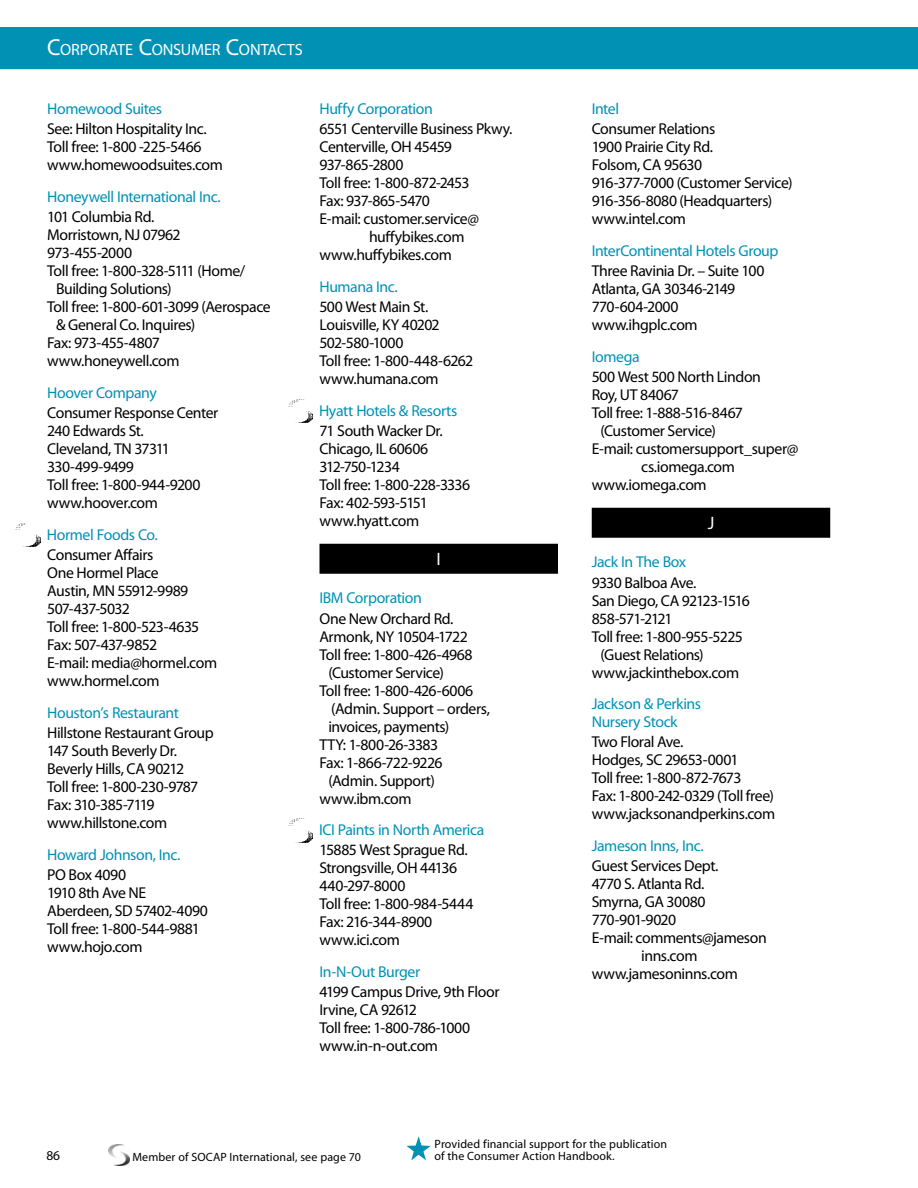
<style>
.page{position:relative;width:918px;height:1188px;background:#fff}
.page>*{position:absolute;margin:0;border:0;box-sizing:border-box;transform-origin:0 0}
.t1{font:18px "Myriad Pro";color:#fff}
.t2{font:16.35px "Myriad Pro";letter-spacing:-.005em;color:#fff}
.t3{font:15.75px/18px "Myriad Pro";letter-spacing:-.03em;color:#000}
.t4{font:15.75px/18px "Myriad Pro";letter-spacing:-.025em;color:#0091b5}
.t5{font:15.75px "Myriad Pro";letter-spacing:-.05em;color:#000}
.t6{font:15.75px "Myriad Pro";letter-spacing:-.06em;color:#000}
.t7{font:13.5px "Myriad Pro";color:#000}
.t8{font:12px/12px "Myriad Pro";letter-spacing:.01em;color:#000}
.s1{font-size:23.25px}
</style>
<div class="page">
<img style="left:108px;top:1144px;width:21px;height:22px">
<svg style="left:406px;top:1136px;width:25px;height:24px"></svg>
<div style="left:0;top:27px;width:918px;height:42px;background:#0091b5"></div>
<img style="left:16px;top:523px;width:24px;height:24px">
<div style="left:320px;top:544px;width:238px;height:30px;background:#000"></div>
<img style="left:288px;top:399px;width:24px;height:24px">
<img style="left:288px;top:818px;width:24px;height:24px">
<div style="left:592px;top:508px;width:238px;height:30px;background:#000"></div>
<p class="t2" style="left:47px;top:39px;width:257px"><span class="s1">C</span>ORPORATE <span class="s1">C</span>ONSUMER <span class="s1">C</span>ONTACTS</p>
<p class="t4" style="left:47px;top:99px;width:116px">Homewood Suites</p>
<p class="t3" style="left:47px;top:120px;width:177px">See: Hilton Hospitality Inc.<br>Toll free: 1-800 -225-5466 www.homewoodsuites.com</p>
<p class="t4" style="left:47px;top:187px;width:175px">Honeywell International Inc.</p>
<p class="t3" style="left:47px;top:208px;width:109px">101 Columbia Rd.</p>
<p class="t3" style="left:47px;top:226px;width:135px">Morristown, NJ 07962</p>
<p class="t3" style="left:47px;top:244px;width:86px">973-455-2000</p>
<p class="t3" style="left:47px;top:262px;width:200px">Toll free: 1-800-328-5111 (Home/</p>
<p class="t3" style="left:56px;top:280px;width:117px">Building Solutions)</p>
<p class="t3" style="left:47px;top:298px;width:225px">Toll free: 1-800-601-3099 (Aerospace</p>
<p class="t3" style="left:56px;top:316px;width:141px">&amp; General Co. Inquires)</p>
<p class="t3" style="left:47px;top:334px;width:114px">Fax: 973-455-4807</p>
<p class="t3" style="left:47px;top:352px;width:134px">www.honeywell.com</p>
<p class="t4" style="left:47px;top:383px;width:111px">Hoover Company</p>
<p class="t3" style="left:47px;top:404px;width:173px">Consumer Response Center<br>240 Edwards St.<br>Cleveland, TN 37311<br>330-499-9499<br>Toll free: 1-800-944-9200 www.hoover.com</p>
<p class="t4" style="left:47px;top:525px;width:112px">Hormel Foods Co.</p>
<p class="t3" style="left:47px;top:546px;width:171px">Consumer Affairs<br>One Hormel Place<br>Austin, MN 55912-9989<br>507-437-5032<br>Toll free: 1-800-523-4635<br>Fax: 507-437-9852<br>E-mail: media@hormel.com www.hormel.com</p>
<p class="t4" style="left:47px;top:703px;width:133px">Houston’s Restaurant</p>
<p class="t3" style="left:47px;top:724px;width:168px">Hillstone Restaurant Group<br>147 South Beverly Dr.<br>Beverly Hills, CA 90212<br>Toll free: 1-800-230-9787<br>Fax: 310-385-7119 www.hillstone.com</p>
<p class="t4" style="left:47px;top:845px;width:135px">Howard Johnson, Inc.</p>
<p class="t3" style="left:47px;top:866px;width:162px">PO Box 4090<br>1910 8th Ave NE<br>Aberdeen, SD 57402-4090<br>Toll free: 1-800-544-9881 www.hojo.com</p>
<p class="t4" style="left:320px;top:99px;width:115px">Huffy Corporation</p>
<p class="t3" style="left:320px;top:120px;width:195px">6551 Centerville Business Pkwy.</p>
<p class="t3" style="left:320px;top:138px;width:134px">Centerville, OH 45459</p>
<p class="t3" style="left:320px;top:156px;width:86px">937-865-2800</p>
<p class="t3" style="left:320px;top:174px;width:152px">Toll free: 1-800-872-2453</p>
<p class="t5" style="left:320px;top:191px;width:112px">Fax: 937-865-5470</p>
<p class="t3" style="left:320px;top:210px;width:161px">E-mail: customer.service@</p>
<p class="t3" style="left:369px;top:228px;width:97px">huffybikes.com</p>
<p class="t3" style="left:320px;top:246px;width:134px">www.huffybikes.com</p>
<p class="t4" style="left:320px;top:277px;width:80px">Humana Inc.</p>
<p class="t3" style="left:320px;top:298px;width:155px">500 West Main St.<br>Louisville, KY 40202<br>502-580-1000<br>Toll free: 1-800-448-6262 www.humana.com</p>
<p class="t4" style="left:319px;top:401px;width:140px">Hyatt Hotels &amp; Resorts</p>
<p class="t3" style="left:320px;top:422px;width:152px">71 South Wacker Dr.<br>Chicago, IL 60606<br>312-750-1234<br>Toll free: 1-800-228-3336<br>Fax: 402-593-5151 www.hyatt.com</p>
<p class="t1" style="left:437px;top:548px;width:6px">I</p>
<p class="t4" style="left:320px;top:589px;width:104px">IBM Corporation</p>
<p class="t3" style="left:320px;top:609px;width:136px">One New Orchard Rd.</p>
<p class="t3" style="left:320px;top:627px;width:150px">Armonk, NY 10504-1722</p>
<p class="t3" style="left:320px;top:645px;width:155px">Toll free: 1-800-426-4968</p>
<p class="t3" style="left:328px;top:663px;width:117px">(Customer Service)</p>
<p class="t3" style="left:320px;top:681px;width:155px">Toll free: 1-800-426-6006</p>
<p class="t3" style="left:331px;top:699px;width:160px">(Admin. Support – orders,</p>
<p class="t3" style="left:328px;top:717px;width:123px">invoices, payments)</p>
<p class="t3" style="left:320px;top:735px;width:120px">TTY: 1-800-26-3383</p>
<p class="t3" style="left:320px;top:753px;width:125px">Fax: 1-866-722-9226</p>
<p class="t3" style="left:328px;top:771px;width:108px">(Admin. Support)</p>
<p class="t3" style="left:320px;top:789px;width:94px">www.ibm.com</p>
<p class="t4" style="left:319px;top:821px;width:167px">ICI Paints in North America</p>
<p class="t3" style="left:320px;top:841px;width:155px">15885 West Sprague Rd.<br>Strongsville, OH 44136<br>440-297-8000<br>Toll free: 1-800-984-5444<br>Fax: 216-344-8900 www.ici.com</p>
<p class="t4" style="left:320px;top:962px;width:102px">In-N-Out Burger</p>
<p class="t3" style="left:320px;top:983px;width:182px">4199 Campus Drive, 9th Floor<br>Irvine, CA 92612<br>Toll free: 1-800-786-1000 www.in-n-out.com</p>
<p class="t4" style="left:592px;top:99px;width:29px">Intel</p>
<p class="t3" style="left:592px;top:120px;width:202px">Consumer Relations<br>1900 Prairie City Rd.<br>Folsom, CA 95630<br>916-377-7000 (Customer Service)<br>916-356-8080 (Headquarters) www.intel.com</p>
<p class="t4" style="left:592px;top:241px;width:188px">InterContinental Hotels Group</p>
<p class="t3" style="left:592px;top:262px;width:174px">Three Ravinia Dr. – Suite 100<br>Atlanta, GA 30346-2149<br>770-604-2000 www.ihgplc.com</p>
<p class="t4" style="left:592px;top:347px;width:49px">Iomega</p>
<p class="t3" style="left:592px;top:368px;width:171px">500 West 500 North Lindon</p>
<p class="t3" style="left:592px;top:386px;width:89px">Roy, UT 84067</p>
<p class="t3" style="left:592px;top:404px;width:153px">Toll free: 1-888-516-8467</p>
<p class="t3" style="left:601px;top:422px;width:117px">(Customer Service)</p>
<p class="t3" style="left:592px;top:440px;width:208px">E-mail: customersupport_super@</p>
<p class="t3" style="left:641px;top:458px;width:95px">cs.iomega.com</p>
<p class="t3" style="left:592px;top:476px;width:116px">www.iomega.com</p>
<p class="t1" style="left:708px;top:512px;width:8px">J</p>
<p class="t4" style="left:592px;top:553px;width:96px">Jack In The Box</p>
<p class="t3" style="left:592px;top:573px;width:106px">9330 Balboa Ave.</p>
<p class="t3" style="left:592px;top:591px;width:160px">San Diego, CA 92123-1516</p>
<p class="t6" style="left:592px;top:609px;width:82px">858-571-2121</p>
<p class="t3" style="left:592px;top:627px;width:153px">Toll free: 1-800-955-5225</p>
<p class="t3" style="left:601px;top:645px;width:105px">(Guest Relations)</p>
<p class="t3" style="left:592px;top:663px;width:149px">www.jackinthebox.com</p>
<p class="t4" style="left:592px;top:694px;width:111px">Jackson &amp; Perkins<br>Nursery Stock</p>
<p class="t3" style="left:592px;top:733px;width:185px">Two Floral Ave.<br>Hodges, SC 29653-0001<br>Toll free: 1-800-872-7673<br>Fax: 1-800-242-0329 (Toll free) www.jacksonandperkins.com</p>
<p class="t4" style="left:592px;top:836px;width:113px">Jameson Inns, Inc.</p>
<p class="t3" style="left:592px;top:857px;width:128px">Guest Services Dept.</p>
<p class="t3" style="left:592px;top:875px;width:114px">4770 S. Atlanta Rd.</p>
<p class="t3" style="left:592px;top:893px;width:115px">Smyrna, GA 30080</p>
<p class="t3" style="left:592px;top:911px;width:86px">770-901-9020</p>
<p class="t3" style="left:592px;top:929px;width:177px">E-mail: comments@jameson</p>
<p class="t3" style="left:641px;top:947px;width:58px">inns.com</p>
<p class="t3" style="left:592px;top:965px;width:148px">www.jamesoninns.com</p>
<p class="t7" style="left:46px;top:1147px;width:15px">86</p>
<p class="t8" style="left:132px;top:1151px;width:230px">Member of SOCAP International, see page 70</p>
<p class="t8" style="left:435px;top:1138px;width:234px">Provided financial support for the publication of the Consumer Action Handbook.</p>
</div>
